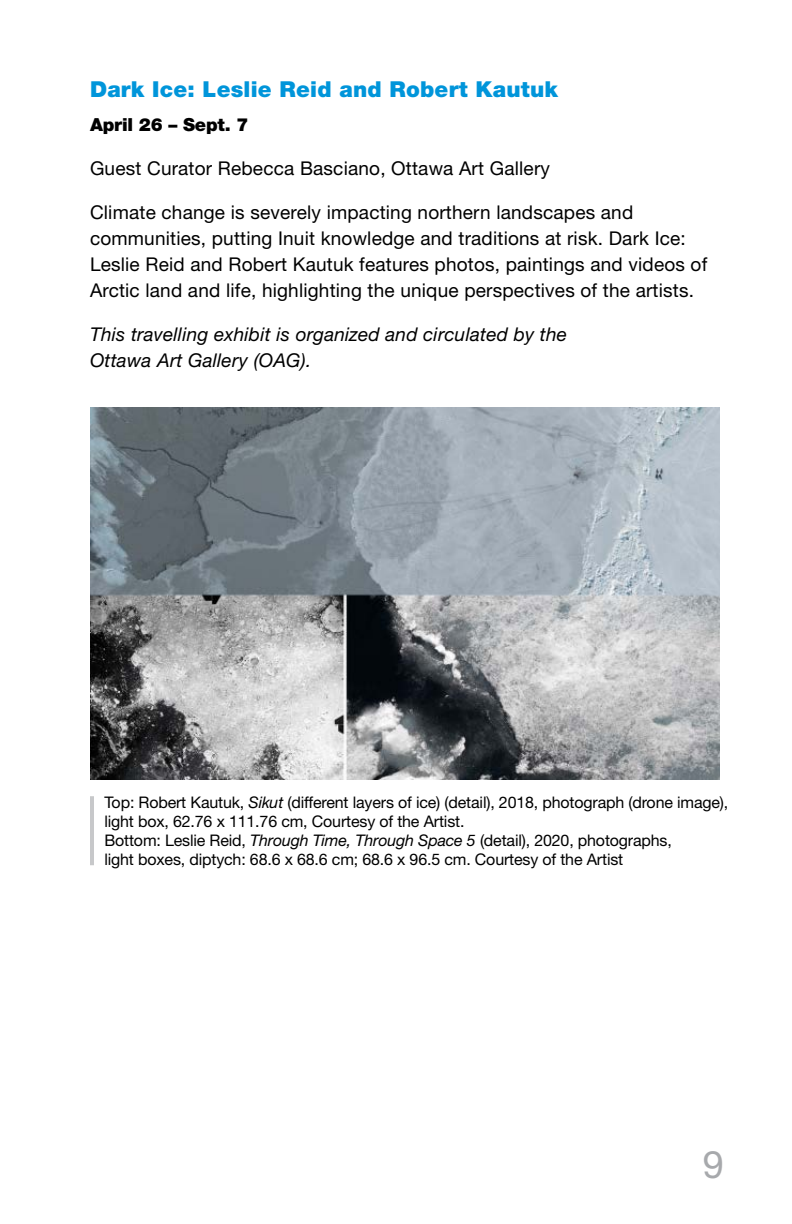
<style>
.page{position:relative;width:792px;height:1224px;background:#fff}
.page>*{position:absolute;margin:0;border:0;box-sizing:border-box;transform-origin:0 0}
.t1{font:38px "Helvetica Neue LT Std";color:#a7a9ac}
.H5_Exibit_Title{font:900 22px "Helvetica Neue LT Std";letter-spacing:.01em;color:#0095da}
.P_body_text{font:19px/26px "Helvetica Neue LT Std";letter-spacing:.01em;color:#000}
.P_body_text-2{font:italic 19px/26px "Helvetica Neue LT Std";letter-spacing:.01em;color:#000}
.Dates{font:900 18px "Helvetica Neue LT Std";letter-spacing:-.01em;color:#000}
.t2{font:16px/19.2px "Helvetica Neue LT Std";letter-spacing:-.01em;color:#000}
.s1{font-style:italic}
</style>
<div class="page">
<hr style="left:90px;top:796px;width:4px;height:69px;background:#c7c8ca">
<img style="left:90px;top:408px;width:630px;height:372px">
<h5 class="H5_Exibit_Title" style="left:90px;top:76px;width:470px">Dark Ice: Leslie Reid and Robert Kautuk</h5>
<p class="Dates" style="left:90px;top:114px;width:160px">April 26 – Sept. 7</p>
<p class="P_body_text" style="left:90px;top:155px;width:462px">Guest Curator Rebecca Basciano, Ottawa Art Gallery</p>
<p class="P_body_text" style="left:90px;top:199px;width:619px">Climate change is severely impacting northern landscapes and communities, putting Inuit knowledge and traditions at risk. Dark Ice:<br>Leslie Reid and Robert Kautuk features photos, paintings and videos of Arctic land and life, highlighting the unique perspectives of the artists.</p>
<p class="P_body_text-2" style="left:90px;top:321px;width:479px">This travelling exhibit is organized and circulated by the<br>Ottawa Art Gallery (OAG).</p>
<p class="t2" style="left:104px;top:792px;width:625px">Top: Robert Kautuk, <span class="s1">Sikut</span> (different layers of ice) (detail), 2018, photograph (drone image), light box, 62.76 x 111.76 cm, Courtesy of the Artist.</p>
<p class="t2" style="left:104px;top:831px;width:569px">Bottom: Leslie Reid, <span class="s1">Through Time, Through Space 5</span> (detail), 2020, photographs, light boxes, diptych: 68.6 x 68.6 cm; 68.6 x 96.5 cm. Courtesy of the Artist</p>
<h1 class="t1" style="left:703px;top:1141px;width:23px">9</h1>
</div>
